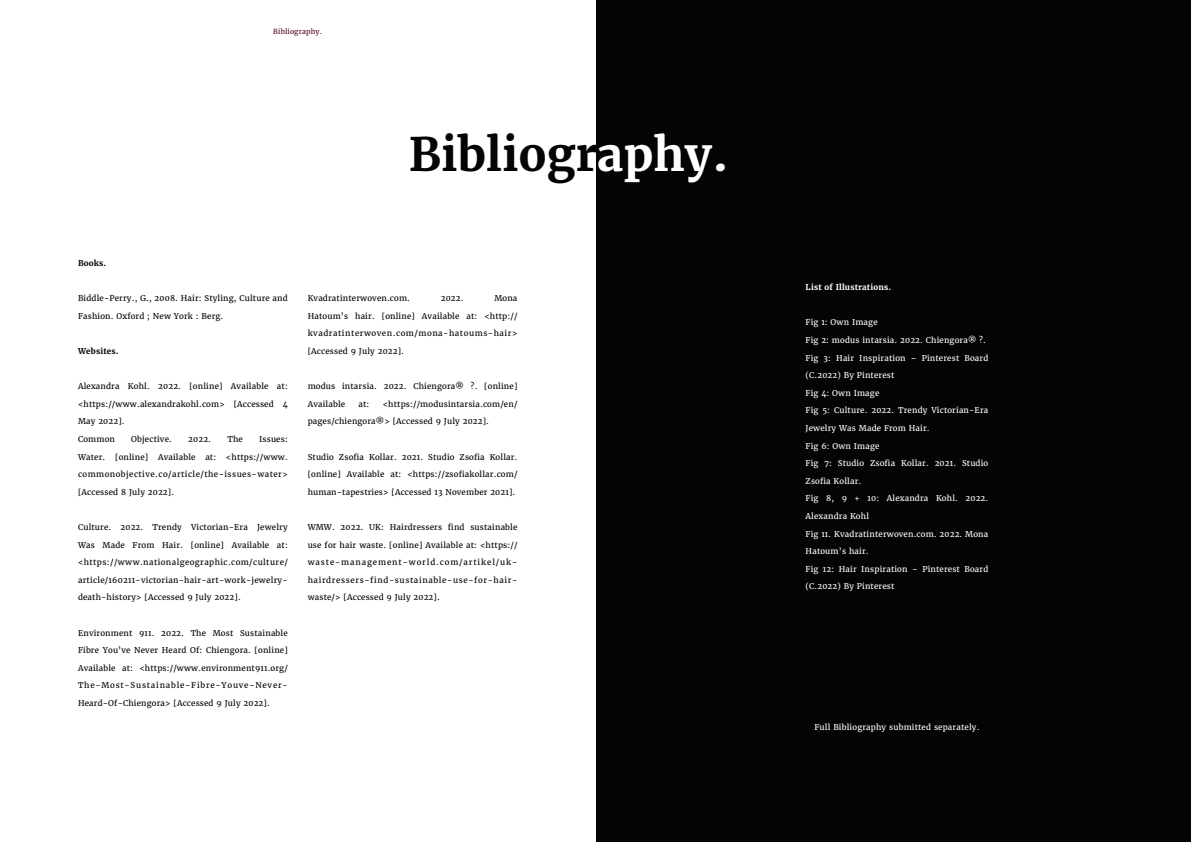
<style>
.page{position:relative;width:1191px;height:842px;background:#fff}
.page>*{position:absolute;margin:0;border:0;box-sizing:border-box;transform-origin:0 0}
.Headline_-_Align_Lef{font:700 46px "Merriweather";color:#040503}
.Body_Text{font:8px/17.6px "Merriweather";letter-spacing:.02em;color:#040503}
.Body_Text-2{font:8px "Merriweather";letter-spacing:.02em;color:#fff}
.Body_Text-3{font:8px/17.6px "Merriweather";letter-spacing:.075em;color:#040503}
.Body_Text-4{font:8px/17.6px "Merriweather";letter-spacing:.065em;color:#040503}
.Body_Text-5{font:8px "Merriweather";letter-spacing:.055em;color:#040503}
.Body_Text-6{font:8px "Merriweather";letter-spacing:.05em;color:#040503}
.Body_Text-7{font:8px "Merriweather";letter-spacing:.11em;color:#040503}
.Body_Text-8{font:700 8px "Merriweather";letter-spacing:.02em;color:#fff}
.Body_Text-9{font:700 8px "Merriweather";letter-spacing:.02em;color:#040503}
.t1{font:7px "Merriweather";letter-spacing:.02em;color:#5b0925}
.s1{color:#fff}
</style>
<div class="page">
<div style="left:597px;top:0;width:594px;height:842px;background:#040503"></div>
<p class="t1" style="left:273px;top:27px;width:50px">Bibliography.</p>
<p class="Headline_-_Align_Lef" style="left:409px;top:125px;width:321px">Bibliogr<span class="s1">aphy.</span></p>
<p class="Body_Text-9" style="left:78px;top:258px;width:30px">Books.</p>
<p class="Body_Text" style="left:78px;top:289px;width:211px">Biddle-Perry., G., 2008. Hair: Styling, Culture and<br>Fashion. Oxford ; New York : Berg.</p>
<p class="Body_Text-9" style="left:78px;top:346px;width:42px">Websites.</p>
<p class="Body_Text" style="left:78px;top:377px;width:211px">Alexandra Kohl. 2022. [online] Available at:</p>
<p class="Body_Text" style="left:78px;top:395px;width:211px">&lt;https://www.alexandrakohl.com&gt; [Accessed 4</p>
<p class="Body_Text" style="left:78px;top:413px;width:48px">May 2022].</p>
<p class="Body_Text" style="left:78px;top:430px;width:38px">Common</p>
<p class="Body_Text" style="left:131px;top:430px;width:42px">Objective.</p>
<p class="Body_Text" style="left:188px;top:430px;width:24px">2022.</p>
<p class="Body_Text" style="left:227px;top:430px;width:17px">The</p>
<p class="Body_Text" style="left:259px;top:430px;width:30px">Issues:</p>
<p class="Body_Text" style="left:78px;top:448px;width:211px">Water. [online] Available at: &lt;https://www.</p>
<p class="Body_Text-5" style="left:78px;top:469px;width:211px">commonobjective.co/article/the-issues-water&gt;</p>
<p class="Body_Text" style="left:78px;top:483px;width:98px">[Accessed 8 July 2022].</p>
<p class="Body_Text" style="left:78px;top:518px;width:211px">Culture. 2022. Trendy Victorian-Era Jewelry</p>
<p class="Body_Text" style="left:78px;top:536px;width:211px">Was Made From Hair. [online] Available at:</p>
<p class="Body_Text-6" style="left:78px;top:557px;width:211px">&lt;https://www.nationalgeographic.com/culture/</p>
<p class="Body_Text" style="left:78px;top:571px;width:211px">article/160211-victorian-hair-art-work-jewelry&shy;death-history&gt; [Accessed 9 July 2022].</p>
<p class="Body_Text" style="left:78px;top:624px;width:211px">Environment 911. 2022. The Most Sustainable</p>
<p class="Body_Text" style="left:78px;top:641px;width:211px">Fibre You’ve Never Heard Of: Chiengora. [online]</p>
<p class="Body_Text" style="left:78px;top:659px;width:211px">Available at: &lt;https://www.environment911.org/<br>The-Most-Sustainable-Fibre-Youve-Never-</p>
<p class="Body_Text" style="left:78px;top:694px;width:193px">Heard-Of-Chiengora&gt; [Accessed 9 July 2022].</p>
<p class="Body_Text" style="left:308px;top:289px;width:104px">Kvadratinterwoven.com.</p>
<p class="Body_Text" style="left:441px;top:289px;width:24px">2022.</p>
<p class="Body_Text" style="left:308px;top:289px;width:211px;text-align:right">Mona<br>Hatoum’s hair. [online] Available at: &lt;http://</p>
<p class="Body_Text-4" style="left:308px;top:325px;width:211px">kvadratinterwoven.com/mona-hatoums-hair&gt; [Accessed 9 July 2022].</p>
<p class="Body_Text" style="left:308px;top:377px;width:211px">modus intarsia. 2022. Chiengora® ?. [online]</p>
<p class="Body_Text" style="left:308px;top:395px;width:39px">Available</p>
<p class="Body_Text" style="left:358px;top:395px;width:12px">at:</p>
<p class="Body_Text" style="left:383px;top:395px;width:136px">&lt;https://modusintarsia.com/en/</p>
<p class="Body_Text" style="left:308px;top:413px;width:183px">pages/chiengora®&gt; [Accessed 9 July 2022].</p>
<p class="Body_Text" style="left:308px;top:448px;width:211px">Studio Zsofia Kollar. 2021. Studio Zsofia Kollar.</p>
<p class="Body_Text" style="left:308px;top:465px;width:211px">[online] Available at: &lt;https://zsofiakollar.com/</p>
<p class="Body_Text" style="left:308px;top:483px;width:209px">human-tapestries&gt; [Accessed 13 November 2021].</p>
<p class="Body_Text" style="left:308px;top:518px;width:211px">WMW. 2022. UK: Hairdressers find sustainable</p>
<p class="Body_Text" style="left:308px;top:536px;width:211px">use for hair waste. [online] Available at: &lt;https://</p>
<p class="Body_Text-7" style="left:308px;top:557px;width:211px">waste-management-world.com/artikel/uk-</p>
<p class="Body_Text-3" style="left:308px;top:571px;width:211px">hairdressers-find-sustainable-use-for-hair&shy;waste/&gt; [Accessed 9 July 2022].</p>
<p class="Body_Text-8" style="left:805px;top:282px;width:87px">List of Illustrations.</p>
<p class="Body_Text-2" style="left:805px;top:317px;width:74px">Fig 1: Own Image</p>
<p class="Body_Text-2" style="left:805px;top:335px;width:182px">Fig 2: modus intarsia. 2022. Chiengora® ?.</p>
<p class="Body_Text-2" style="left:805px;top:353px;width:184px">Fig 3: Hair Inspiration – Pinterest Board</p>
<p class="Body_Text-2" style="left:805px;top:370px;width:90px">(C.2022) By Pinterest</p>
<p class="Body_Text-2" style="left:805px;top:388px;width:75px">Fig 4: Own Image</p>
<p class="Body_Text-2" style="left:805px;top:405px;width:184px">Fig 5: Culture. 2022. Trendy Victorian-Era</p>
<p class="Body_Text-2" style="left:805px;top:423px;width:126px">Jewelry Was Made From Hair.</p>
<p class="Body_Text-2" style="left:805px;top:441px;width:75px">Fig 6: Own Image</p>
<p class="Body_Text-2" style="left:805px;top:458px;width:184px">Fig 7: Studio Zsofia Kollar. 2021. Studio</p>
<p class="Body_Text-2" style="left:805px;top:476px;width:57px">Zsofia Kollar.</p>
<p class="Body_Text-2" style="left:805px;top:493px;width:184px">Fig 8, 9 + 10: Alexandra Kohl. 2022.</p>
<p class="Body_Text-2" style="left:805px;top:511px;width:65px">Alexandra Kohl</p>
<p class="Body_Text-2" style="left:805px;top:529px;width:184px">Fig 11. Kvadratinterwoven.com. 2022. Mona</p>
<p class="Body_Text-2" style="left:805px;top:546px;width:64px">Hatoum’s hair.</p>
<p class="Body_Text-2" style="left:805px;top:564px;width:184px">Fig 12: Hair Inspiration – Pinterest Board</p>
<p class="Body_Text-2" style="left:805px;top:581px;width:90px">(C.2022) By Pinterest</p>
<p class="Body_Text-2" style="left:814px;top:722px;width:166px">Full Bibliography submitted separately.</p>
</div>
